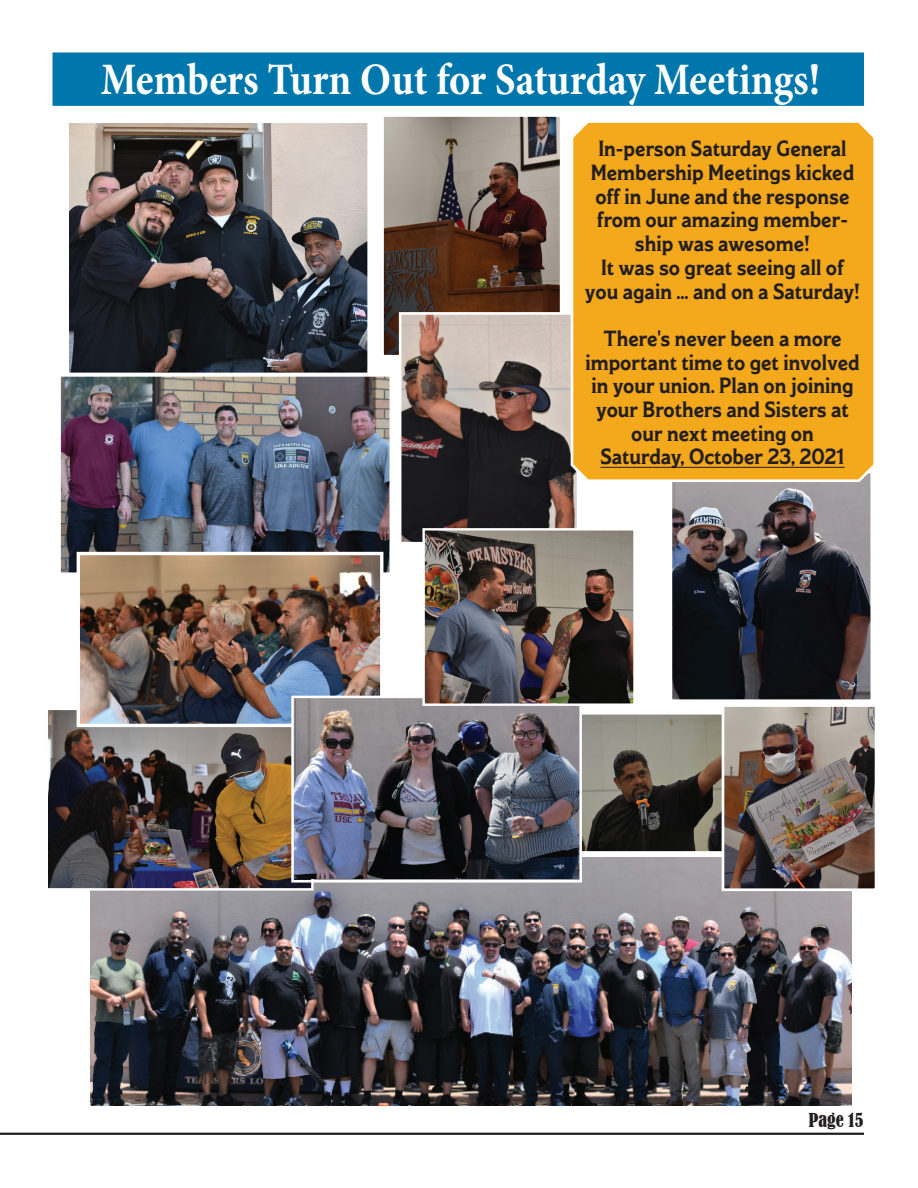
<style>
.page{position:relative;width:918px;height:1188px;background:#fff}
.page>*{position:absolute;margin:0;border:0;box-sizing:border-box;transform-origin:0 0}
.t1{font:700 45px "Minion Pro";color:#fff;scale:.9 1}
.t2{font:700 21.9px/23.7px "Modesto Text";color:#231f20;text-align:center;scale:.9 1}
.t3{font:condensed 18px "Bernard";color:#231f20}
</style>
<div class="page">
<div style="left:52px;top:52px;width:812px;height:54px;background:#0077ac;border:2px solid #0077ac"></div>
<hr style="left:0;top:1133px;width:864px;height:2px;background:#231f20">
<img style="left:385px;top:118px;width:173px;height:236px">
<div style="left:379px;top:112px;width:185px;height:248px;border:5px solid #fff"></div>
<img style="left:403px;top:316px;width:172px;height:224px">
<div style="left:399px;top:312px;width:180px;height:232px;border:3px solid #fff"></div>
<img style="left:582px;top:716px;width:140px;height:134px">
<div style="left:575px;top:713px;width:155px;height:140px;border:2px solid #fff"></div>
<img style="left:91px;top:858px;width:760px;height:247px">
<img style="left:673px;top:483px;width:196px;height:215px">
<div style="left:669px;top:470px;width:204px;height:232px;border:3px solid #fff"></div>
<img style="left:69px;top:124px;width:298px;height:249px">
<div style="left:64px;top:119px;width:308px;height:274px;border:4px solid #fff"></div>
<img style="left:62px;top:378px;width:327px;height:194px">
<div style="left:57px;top:373px;width:337px;height:204px;border:4px solid #fff"></div>
<div style="left:569px;top:122px;width:305px;height:361px;background:#f4a81c"></div>
<hr style="left:600px;top:467px;width:245px;height:1px;background:#231f20">
<img style="left:49px;top:711px;width:262px;height:177px">
<div style="left:46px;top:708px;width:268px;height:183px;border:2px solid #fff"></div>
<img style="left:81px;top:556px;width:298px;height:167px">
<div style="left:77px;top:552px;width:306px;height:175px;border:3px solid #fff"></div>
<img style="left:295px;top:700px;width:283px;height:178px">
<div style="left:291px;top:696px;width:291px;height:187px;border:3px solid #fff"></div>
<img style="left:726px;top:708px;width:147px;height:179px">
<div style="left:722px;top:704px;width:155px;height:187px;border:3px solid #fff"></div>
<img style="left:425px;top:531px;width:208px;height:172px">
<div style="left:422px;top:528px;width:214px;height:178px;border:2px solid #fff"></div>
<h1 class="t1" style="left:101px;top:48px;width:801px">Members Turn Out for Saturday Meetings!</h1>
<p class="t2" style="left:585px;top:137px;width:307px">In-person Saturday General<br>Membership Meetings kicked off in June and the response from our amazing member&shy;ship was awesome!<br>It was so great seeing all of you again ... and on a Saturday!</p>
<p class="t2" style="left:585px;top:327px;width:306px">There's never been a more important time to get involved in your union. Plan on joining your Brothers and Sisters at our next meeting on<br>Saturday, October 23, 2021</p>
<p class="t3" style="left:809px;top:1110px;width:57px">Page 15</p>
</div>
